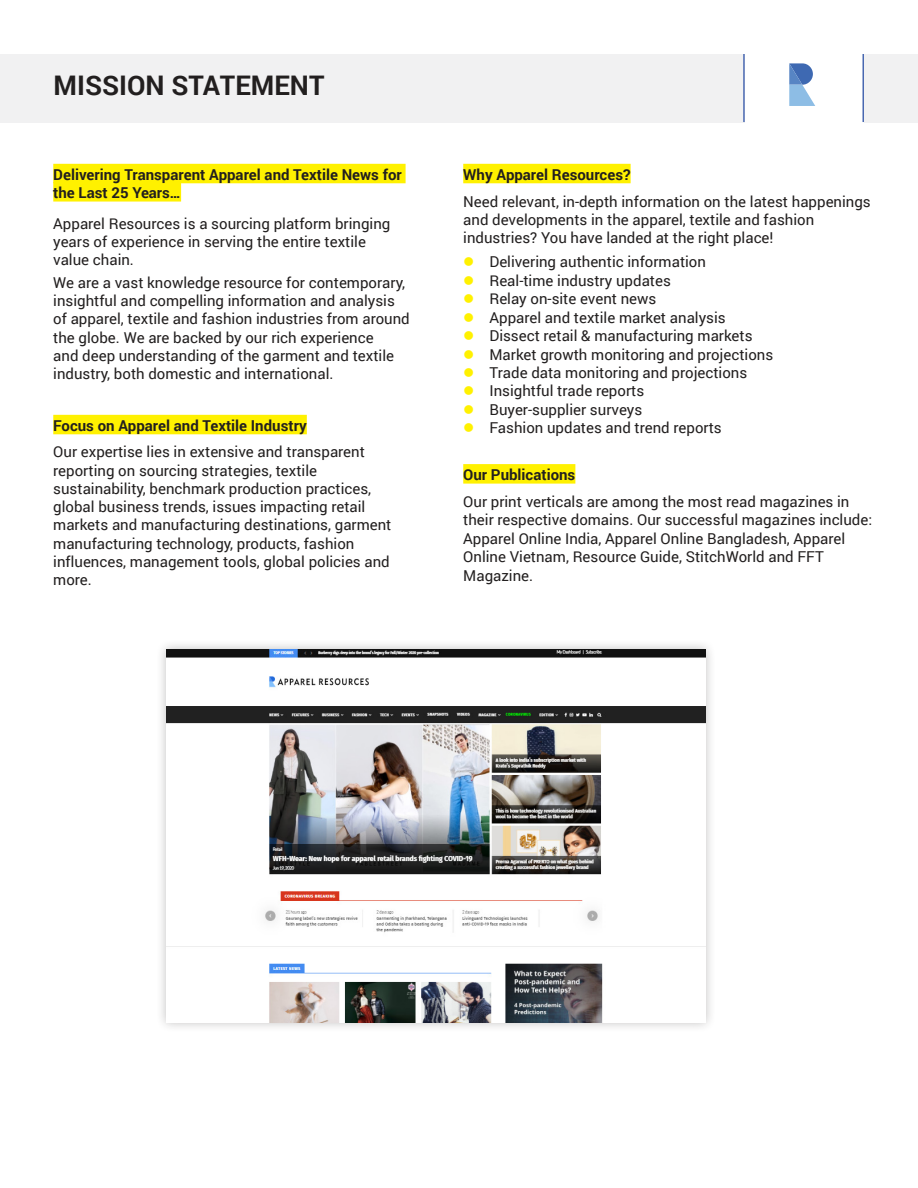
<style>
.page{position:relative;width:918px;height:1188px;background:#fff}
.page>*{position:absolute;margin:0;border:0;box-sizing:border-box;transform-origin:0 0}
.t1{font:700 27px "Roboto";color:#221f1f}
.t2{font:15px/18.3px "Roboto";color:#221f1f}
.t3{font:700 15px/18.3px "Roboto";color:#221f1f}
.s1{color:#fff100}
</style>
<div class="page">
<div style="left:53px;top:164px;width:353px;height:19px;background:#fff100"></div>
<div style="left:53px;top:182px;width:128px;height:20px;background:#fff100"></div>
<div style="left:53px;top:415px;width:254px;height:19px;background:#fff100"></div>
<div style="left:156px;top:639px;width:561px;height:394px;background:#221f1f;opacity:.29"></div>
<img style="left:166px;top:650px;width:540px;height:372px">
<div style="left:0;top:54px;width:745px;height:68px;background:#f1f1f2"></div>
<div style="left:864px;top:54px;width:54px;height:68px;background:#f1f1f2"></div>
<hr style="left:743px;top:54px;width:2px;height:68px;background:#4968b1">
<hr style="left:863px;top:54px;width:1px;height:68px;background:#4968b1">
<svg style="left:789px;top:63px;width:26px;height:43px"></svg>
<div style="left:463px;top:164px;width:168px;height:19px;background:#fff100"></div>
<div style="left:463px;top:464px;width:112px;height:20px;background:#fff100"></div>
<h1 class="t1" style="left:54px;top:74px;width:272px">MISSION STATEMENT</h1>
<p class="t3" style="left:53px;top:166px;width:350px">Delivering Transparent Apparel and Textile News for the Last 25 Years…</p>
<p class="t2" style="left:53px;top:215px;width:339px">Apparel Resources is a sourcing platform bringing years of experience in serving the entire textile value chain.</p>
<p class="t2" style="left:53px;top:274px;width:358px">We are a vast knowledge resource for contemporary, insightful and compelling information and analysis of apparel, textile and fashion industries from around the globe. We are backed by our rich experience<br>and deep understanding of the garment and textile industry, both domestic and international.</p>
<p class="t3" style="left:53px;top:417px;width:255px">Focus on Apparel and Textile Industry</p>
<p class="t2" style="left:53px;top:444px;width:340px">Our expertise lies in extensive and transparent reporting on sourcing strategies, textile sustainability, benchmark production practices, global business trends, issues impacting retail markets and manufacturing destinations, garment manufacturing technology, products, fashion influences, management tools, global policies and more.</p>
<p class="t3" style="left:463px;top:166px;width:169px">Why Apparel Resources?</p>
<p class="t2" style="left:463px;top:193px;width:409px">Need relevant, in-depth information on the latest happenings and developments in the apparel, textile and fashion industries? You have landed at the right place!</p>
<p class="t2" style="left:463px;top:252px;width:244px"><span class="s1">●</span> Delivering authentic information</p>
<p class="t2" style="left:463px;top:272px;width:209px"><span class="s1">●</span> Real-time industry updates</p>
<p class="t2" style="left:463px;top:289px;width:195px"><span class="s1">●</span> Relay on-site event news</p>
<p class="t2" style="left:463px;top:309px;width:264px"><span class="s1">●</span> Apparel and textile market analysis</p>
<p class="t2" style="left:463px;top:326px;width:291px"><span class="s1">●</span> Dissect retail &amp; manufacturing markets</p>
<p class="t2" style="left:463px;top:346px;width:312px"><span class="s1">●</span> Market growth monitoring and projections</p>
<p class="t2" style="left:463px;top:365px;width:286px"><span class="s1">●</span> Trade data monitoring and projections</p>
<p class="t2" style="left:463px;top:383px;width:183px"><span class="s1">●</span> Insightful trade reports</p>
<p class="t2" style="left:463px;top:401px;width:181px"><span class="s1">●</span> Buyer-supplier surveys</p>
<p class="t2" style="left:463px;top:420px;width:260px"><span class="s1">●</span> Fashion updates and trend reports</p>
<p class="t3" style="left:463px;top:467px;width:114px">Our Publications</p>
<p class="t2" style="left:463px;top:493px;width:410px">Our print verticals are among the most read magazines in their respective domains. Our successful magazines include:<br>Apparel Online India, Apparel Online Bangladesh, Apparel Online Vietnam, Resource Guide, StitchWorld and FFT Magazine.</p>
</div>
